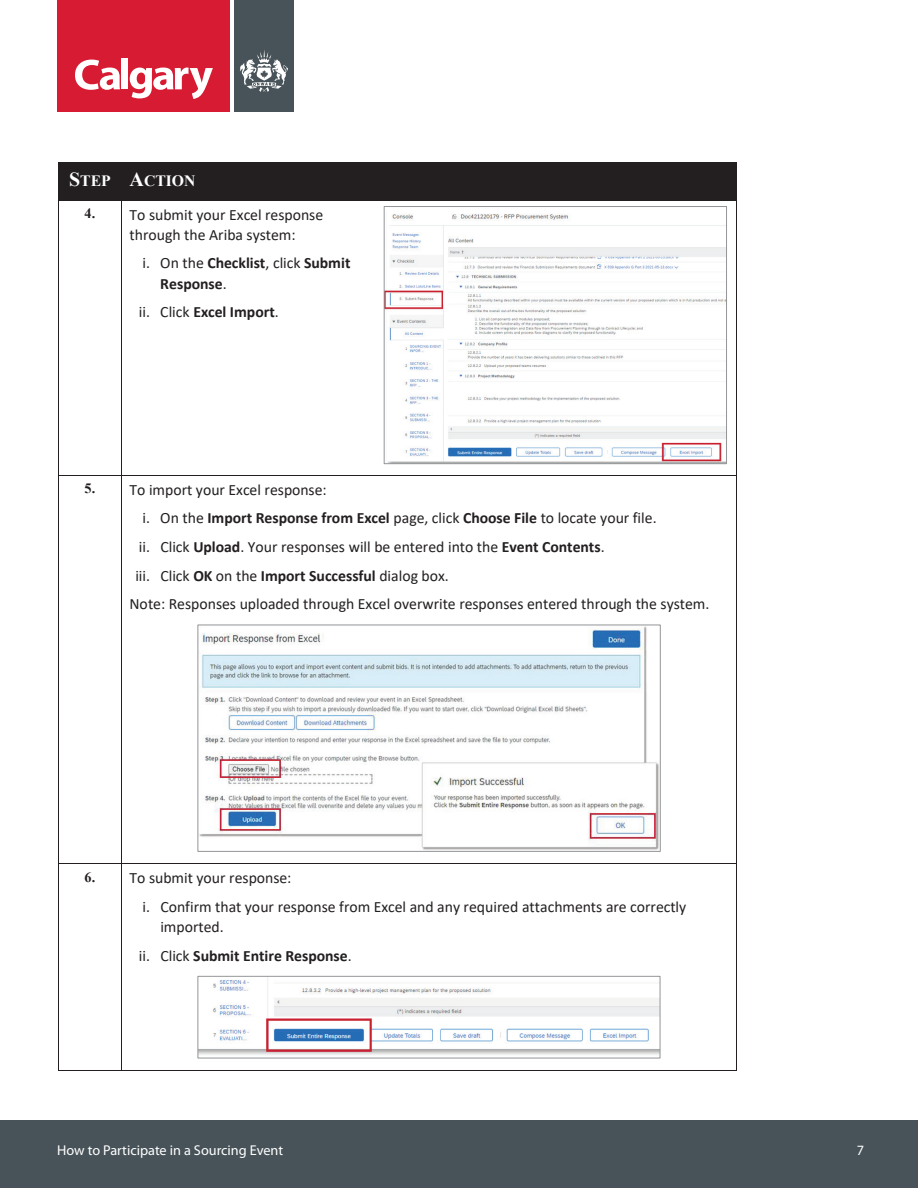
<style>
.page{position:relative;width:918px;height:1188px;background:#fff}
.page>*{position:absolute;margin:0;border:0;box-sizing:border-box;transform-origin:0 0}
.t1{font:15.75px/20.2px "Calibri";color:#231f20}
.t2{font:700 15.75px/20.2px "Calibri";color:#231f20}
.t3{font:700 15.75px "Times New Roman";letter-spacing:-.005em;color:#fff}
.t4{font:14.25px "Myriad Pro";color:#fff}
.s1{font-size:19.95px}
.s2{font-family:"Times New Roman";font-weight:700;font-size:14.25px}
.s3{font-weight:400}
.s4{font-weight:700}
</style>
<div class="page">
<div style="left:0;top:1120px;width:918px;height:68px;background:#475359"></div>
<div style="left:57px;top:0;width:174px;height:112px;background:#d61b33"></div>
<div style="left:234px;top:0;width:59px;height:112px;background:#475359"></div>
<svg style="left:75px;top:60px;width:45px;height:30px"></svg>
<div style="left:121px;top:58px;width:7px;height:31px;background:#fff"></div>
<svg style="left:130px;top:68px;width:83px;height:31px"></svg>
<svg style="left:240px;top:50px;width:48px;height:42px"></svg>
<div style="left:58px;top:163px;width:64px;height:37px;background:#231f20"></div>
<div style="left:122px;top:163px;width:614px;height:37px;background:#231f20"></div>
<hr style="left:58px;top:162px;width:64px;height:1px;background:#231f20">
<hr style="left:122px;top:162px;width:614px;height:1px;background:#231f20">
<hr style="left:736px;top:163px;width:1px;height:37px;background:#231f20">
<hr style="left:58px;top:200px;width:64px;height:1px;background:#231f20">
<hr style="left:122px;top:200px;width:244px;height:1px;background:#231f20">
<hr style="left:366px;top:200px;width:370px;height:1px;background:#231f20">
<hr style="left:58px;top:200px;width:1px;height:275px;background:#231f20">
<hr style="left:122px;top:200px;width:1px;height:275px;background:#231f20">
<hr style="left:736px;top:200px;width:1px;height:275px;background:#231f20">
<hr style="left:58px;top:475px;width:64px;height:1px;background:#231f20">
<hr style="left:122px;top:475px;width:244px;height:1px;background:#231f20">
<hr style="left:366px;top:475px;width:370px;height:1px;background:#231f20">
<hr style="left:58px;top:476px;width:1px;height:388px;background:#231f20">
<hr style="left:122px;top:476px;width:1px;height:388px;background:#231f20">
<hr style="left:736px;top:476px;width:1px;height:388px;background:#231f20">
<hr style="left:58px;top:864px;width:64px;height:1px;background:#231f20">
<hr style="left:122px;top:864px;width:614px;height:1px;background:#231f20">
<hr style="left:58px;top:864px;width:1px;height:206px;background:#231f20">
<hr style="left:58px;top:1070px;width:64px;height:1px;background:#231f20">
<hr style="left:122px;top:864px;width:1px;height:206px;background:#231f20">
<hr style="left:122px;top:1070px;width:614px;height:1px;background:#231f20">
<hr style="left:736px;top:864px;width:1px;height:206px;background:#231f20">
<img style="left:386px;top:214px;width:339px;height:248px">
<div style="left:384px;top:206px;width:343px;height:258px;border:1px solid #939598"></div>
<img style="left:200px;top:627px;width:459px;height:223px">
<div style="left:198px;top:625px;width:463px;height:227px;border:1px solid #939598"></div>
<img style="left:200px;top:978px;width:458px;height:77px">
<div style="left:198px;top:976px;width:462px;height:82px;border:1px solid #939598"></div>
<p class="t3" style="left:69px;top:170px;width:128px"><span class="s1">S</span>TEP <span class="s1">A</span>CTION</p>
<p class="t1" style="left:130px;top:204px;width:195px;text-indent:-45px"><span class="s2">4.</span> To submit your Excel response through the Ariba system:</p>
<p class="t2" style="left:160px;top:253px;width:192px;text-indent:-18px"><span class="s3">i. On the</span> Checklist<span class="s3">, click</span> Submit<br>Response<span class="s3">.</span></p>
<p class="t2" style="left:139px;top:301px;width:141px"><span class="s3">ii. Click</span> Excel Import<span class="s3">.</span></p>
<p class="t1" style="left:85px;top:479px;width:244px"><span class="s2">5.</span> To import your Excel response:</p>
<p class="t1" style="left:143px;top:508px;width:516px">i. On the <span class="s4">Import Response from Excel</span> page, click <span class="s4">Choose File</span> to locate your file.</p>
<p class="t1" style="left:139px;top:536px;width:467px">ii. Click <span class="s4">Upload</span>. Your responses will be entered into the <span class="s4">Event Contents</span>.</p>
<p class="t1" style="left:135px;top:565px;width:315px">iii. Click <span class="s4">OK</span> on the <span class="s4">Import Successful</span> dialog box.</p>
<p class="t1" style="left:130px;top:594px;width:582px">Note: Responses uploaded through Excel overwrite responses entered through the system.</p>
<p class="t1" style="left:143px;top:863px;width:545px;line-height:28.8px;text-indent:-58px"><span class="s2">6.</span> To submit your response:<br>i. Confirm that your response from Excel and any required attachments are correctly</p>
<p class="t2" style="left:139px;top:912px;width:214px;line-height:28.8px;text-indent:21px"><span class="s3">imported.<br>ii. Click</span> Submit Entire Response<span class="s3">.</span></p>
<p class="t4" style="left:57px;top:1142px;width:227px">How to Participate in a Sourcing Event</p>
<p class="t4" style="left:857px;top:1142px;width:9px">7</p>
</div>
